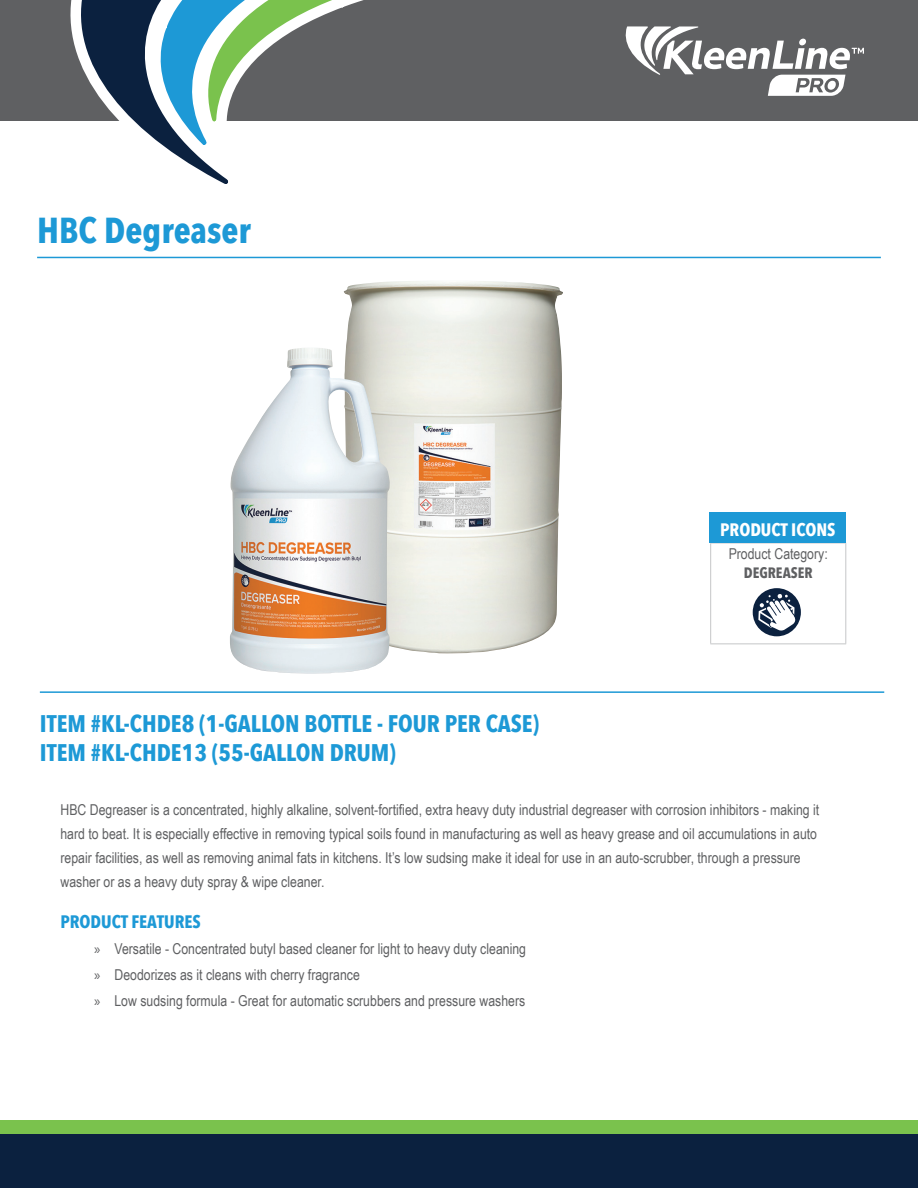
<style>
.page{position:relative;width:918px;height:1188px;background:#fff}
.page>*{position:absolute;margin:0;border:0;box-sizing:border-box;transform-origin:0 0}
.t1{font:700 36px "Avenir Next Condensed";color:#1d99d6}
.t2{font:700 24px/28.5px "Avenir Next Condensed";color:#1d99d6}
.t3{font:700 18px "Avenir Next Condensed";color:#1d99d6}
.t4{font:700 18px "Avenir Next Condensed";color:#fff}
.t5{font:15px/24px "Arial Narrow";color:#5f6062}
.t6{font:700 15px "Avenir Next Condensed";color:#5f6062}
.s1{font-family:"Myriad Pro"}
</style>
<div class="page">
<div style="left:0;top:0;width:918px;height:122px;background:#5f6062"></div>
<svg style="left:45px;top:0;width:362px;height:184px"></svg>
<svg style="left:625px;top:26px;width:239px;height:70px"></svg>
<div style="left:0;top:1120px;width:918px;height:68px;background:#7ac24d"></div>
<div style="left:0;top:1134px;width:918px;height:54px;background:#0b213f"></div>
<hr style="left:37px;top:257px;width:844px;height:1px;background:#1d99d6">
<hr style="left:845px;top:543px;width:1px;height:100px;background:#c5c6c8">
<hr style="left:710px;top:543px;width:136px;height:1px;background:#c5c6c8">
<hr style="left:710px;top:543px;width:1px;height:100px;background:#c5c6c8">
<hr style="left:710px;top:643px;width:136px;height:1px;background:#c5c6c8">
<div style="left:710px;top:512px;width:136px;height:31px;background:#1d99d6"></div>
<hr style="left:40px;top:691px;width:844px;height:2px;background:#1d99d6">
<svg style="left:750px;top:585px;width:54px;height:54px"></svg>
<div style="left:753px;top:588px;width:48px;height:48px;background:#0b213f;border-radius:50%"></div>
<svg style="left:758px;top:594px;width:37px;height:37px"></svg>
<img style="left:344px;top:281px;width:219px;height:373px">
<img style="left:230px;top:348px;width:160px;height:326px">
<h1 class="t1" style="left:37px;top:209px;width:215px">HBC Degreaser</h1>
<h2 class="t2" style="left:40px;top:709px;width:501px">ITEM #KL-CHDE8 (1-GALLON BOTTLE - FOUR PER CASE)<br>ITEM #KL-CHDE13 (55-GALLON DRUM)</h2>
<p class="t4" style="left:720px;top:519px;width:117px">PRODUCT ICONS</p>
<p class="t5" style="left:729px;top:541px;width:101px">Product Category:</p>
<p class="t6" style="left:744px;top:564px;width:70px">DEGREASER</p>
<p class="t5" style="left:60px;top:797px;width:760px">HBC Degreaser is a concentrated, highly alkaline, solvent-fortified, extra heavy duty industrial degreaser with corrosion inhibitors - making it hard to beat. It is especially effective in removing typical soils found in manufacturing as well as heavy grease and oil accumulations in auto repair facilities, as well as removing animal fats in kitchens. It’s low sudsing make it ideal for use in an auto-scrubber, through a pressure washer or as a heavy duty spray &amp; wipe cleaner.</p>
<p class="t3" style="left:60px;top:910px;width:142px">PRODUCT FEATURES</p>
<p class="t5" style="left:94px;top:935px;width:433px;line-height:26.2px"><span class="s1">»</span> Versatile - Concentrated butyl based cleaner for light to heavy duty cleaning <span class="s1">»</span> Deodorizes as it cleans with cherry fragrance<br><span class="s1">»</span> Low sudsing formula - Great for automatic scrubbers and pressure washers</p>
</div>
